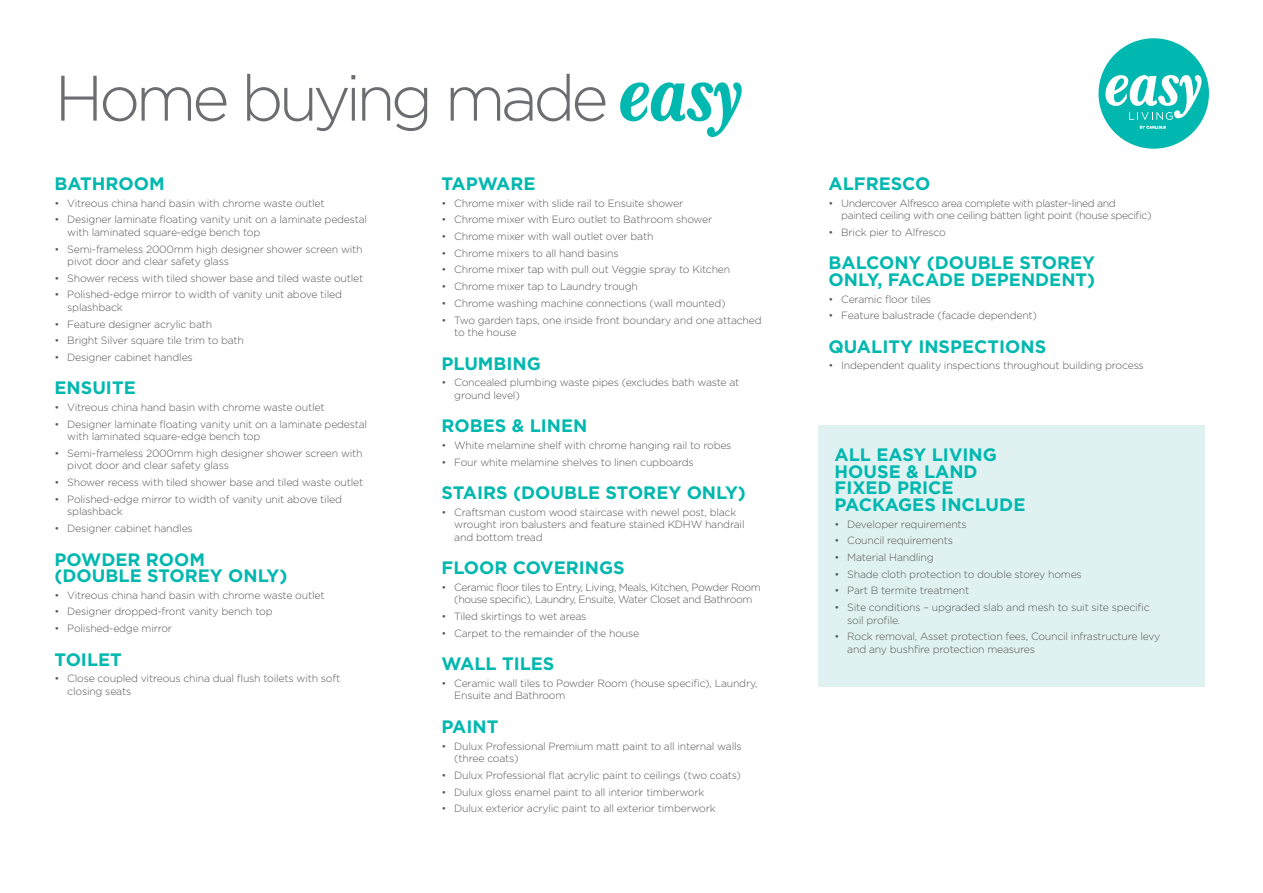
<style>
.page{position:relative;width:1263px;height:893px;background:#fff}
.page>*{position:absolute;margin:0;border:0;box-sizing:border-box;transform-origin:0 0}
.PULL_QUOTE{font:300 64.2px "Gotham";letter-spacing:-.07em;color:#6c6d70}
.heading_inclusions_l{font:700 18px/16.5px "Gotham";color:#00b8af}
.t1{font:300 10.5px/12.5px "Gotham";letter-spacing:-.02em;color:#57585a}
.t2{font:300 10.5px/12.5px "Gotham";letter-spacing:-.04em;color:#57585a;text-align:center}
</style>
<div class="page">
<div style="left:817px;top:425px;width:387px;height:262px;background:#dff1f0"></div>
<div style="left:1098px;top:38px;width:111px;height:111px;background:#00b8af;border-radius:50%"></div>
<svg style="left:1140px;top:126px;width:26px;height:3px"></svg>
<svg style="left:1105px;top:75px;width:96px;height:45px"></svg>
<svg style="left:620px;top:82px;width:122px;height:55px"></svg>
<p class="PULL_QUOTE" style="left:55px;top:63px;width:555px">Home buying made</p>
<p class="heading_inclusions_l" style="left:55px;top:175px;width:112px">BATHROOM</p>
<p class="t1" style="left:55px;top:197px;width:271px">• Vitreous china hand basin with chrome waste outlet</p>
<p class="t1" style="left:67px;top:213px;width:301px;text-indent:-13px">• Designer laminate floating vanity unit on a laminate pedestal with laminated square-edge bench top</p>
<p class="t1" style="left:67px;top:242px;width:297px;text-indent:-13px">• Semi-frameless 2000mm high designer shower screen with pivot door and clear safety glass</p>
<p class="t1" style="left:55px;top:272px;width:310px">• Shower recess with tiled shower base and tiled waste outlet</p>
<p class="t1" style="left:67px;top:288px;width:276px;text-indent:-13px">• Polished-edge mirror to width of vanity unit above tiled splashback</p>
<p class="t1" style="left:55px;top:317px;width:159px">• Feature designer acrylic bath</p>
<p class="t1" style="left:55px;top:334px;width:191px">• Bright Silver square tile trim to bath</p>
<p class="t1" style="left:55px;top:351px;width:140px">• Designer cabinet handles</p>
<p class="heading_inclusions_l" style="left:55px;top:379px;width:83px">ENSUITE</p>
<p class="t1" style="left:55px;top:401px;width:271px">• Vitreous china hand basin with chrome waste outlet</p>
<p class="t1" style="left:67px;top:418px;width:301px;text-indent:-13px">• Designer laminate floating vanity unit on a laminate pedestal with laminated square-edge bench top</p>
<p class="t1" style="left:67px;top:447px;width:297px;text-indent:-13px">• Semi-frameless 2000mm high designer shower screen with pivot door and clear safety glass</p>
<p class="t1" style="left:55px;top:476px;width:310px">• Shower recess with tiled shower base and tiled waste outlet</p>
<p class="t1" style="left:67px;top:493px;width:276px;text-indent:-13px">• Polished-edge mirror to width of vanity unit above tiled splashback</p>
<p class="t1" style="left:55px;top:522px;width:140px">• Designer cabinet handles</p>
<p class="heading_inclusions_l" style="left:55px;top:550px;width:234px">POWDER ROOM (DOUBLE STOREY ONLY)</p>
<p class="t1" style="left:55px;top:589px;width:271px">• Vitreous china hand basin with chrome waste outlet</p>
<p class="t1" style="left:55px;top:605px;width:220px">• Designer dropped-front vanity bench top</p>
<p class="t1" style="left:55px;top:622px;width:119px">• Polished-edge mirror</p>
<p class="heading_inclusions_l" style="left:55px;top:651px;width:69px">TOILET</p>
<p class="t1" style="left:67px;top:672px;width:274px;text-indent:-13px">• Close coupled vitreous china dual flush toilets with soft closing seats</p>
<p class="heading_inclusions_l" style="left:441px;top:175px;width:96px">TAPWARE</p>
<p class="t1" style="left:441px;top:197px;width:243px">• Chrome mixer with slide rail to Ensuite shower</p>
<p class="t1" style="left:441px;top:213px;width:272px">• Chrome mixer with Euro outlet to Bathroom shower</p>
<p class="t1" style="left:441px;top:230px;width:213px">• Chrome mixer with wall outlet over bath</p>
<p class="t1" style="left:441px;top:247px;width:179px">• Chrome mixers to all hand basins</p>
<p class="t1" style="left:441px;top:263px;width:290px">• Chrome mixer tap with pull out Veggie spray to Kitchen</p>
<p class="t1" style="left:441px;top:280px;width:198px">• Chrome mixer tap to Laundry trough</p>
<p class="t1" style="left:441px;top:297px;width:286px">• Chrome washing machine connections (wall mounted)</p>
<p class="t1" style="left:454px;top:313px;width:309px;text-indent:-13px">• Two garden taps, one inside front boundary and one attached to the house</p>
<p class="heading_inclusions_l" style="left:441px;top:354px;width:101px">PLUMBING</p>
<p class="t1" style="left:454px;top:376px;width:287px;text-indent:-13px">• Concealed plumbing waste pipes (excludes bath waste at ground level)</p>
<p class="heading_inclusions_l" style="left:441px;top:417px;width:147px">ROBES &amp; LINEN</p>
<p class="t1" style="left:441px;top:439px;width:291px">• White melamine shelf with chrome hanging rail to robes</p>
<p class="t1" style="left:441px;top:455px;width:254px">• Four white melamine shelves to linen cupboards</p>
<p class="heading_inclusions_l" style="left:441px;top:484px;width:306px">STAIRS (DOUBLE STOREY ONLY)</p>
<p class="t1" style="left:454px;top:506px;width:292px;text-indent:-13px">• Craftsman custom wood staircase with newel post, black wrought iron balusters and feature stained KDHW handrail and bottom tread</p>
<p class="heading_inclusions_l" style="left:441px;top:559px;width:185px">FLOOR COVERINGS</p>
<p class="t2" style="left:441px;top:581px;width:321px">• Ceramic floor tiles to Entry, Living, Meals, Kitchen, Powder Room (house specific), Laundry, Ensuite, Water Closet and Bathroom</p>
<p class="t1" style="left:441px;top:610px;width:146px">• Tiled skirtings to wet areas</p>
<p class="t1" style="left:441px;top:627px;width:199px">• Carpet to the remainder of the house</p>
<p class="heading_inclusions_l" style="left:441px;top:655px;width:114px">WALL TILES</p>
<p class="t1" style="left:454px;top:677px;width:305px;text-indent:-13px">• Ceramic wall tiles to Powder Room (house specific), Laundry,<br>Ensuite and Bathroom</p>
<p class="heading_inclusions_l" style="left:441px;top:718px;width:58px">PAINT</p>
<p class="t1" style="left:454px;top:740px;width:289px;text-indent:-13px">• Dulux Professional Premium matt paint to all internal walls (three coats)</p>
<p class="t1" style="left:441px;top:769px;width:301px">• Dulux Professional flat acrylic paint to ceilings (two coats)</p>
<p class="t1" style="left:441px;top:785px;width:264px">• Dulux gloss enamel paint to all interior timberwork</p>
<p class="t1" style="left:441px;top:802px;width:276px">• Dulux exterior acrylic paint to all exterior timberwork</p>
<p class="heading_inclusions_l" style="left:828px;top:175px;width:103px">ALFRESCO</p>
<p class="t2" style="left:841px;top:197px;width:312px;text-align:left;text-indent:-13px">• Undercover Alfresco area complete with plaster-lined and painted ceiling with one ceiling batten light point (house specific)</p>
<p class="t1" style="left:828px;top:226px;width:119px">• Brick pier to Alfresco</p>
<p class="heading_inclusions_l" style="left:828px;top:254px;width:268px">BALCONY (DOUBLE STOREY<br>ONLY, FACADE DEPENDENT)</p>
<p class="t1" style="left:828px;top:292px;width:104px">• Ceramic floor tiles</p>
<p class="t1" style="left:828px;top:309px;width:210px">• Feature balustrade (facade dependent)</p>
<p class="heading_inclusions_l" style="left:828px;top:338px;width:219px">QUALITY INSPECTIONS</p>
<p class="t1" style="left:828px;top:359px;width:317px">• Independent quality inspections throughout building process</p>
<p class="heading_inclusions_l" style="left:834px;top:446px;width:192px">ALL EASY LIVING<br>HOUSE &amp; LAND<br>FIXED PRICE<br>PACKAGES INCLUDE</p>
<p class="t1" style="left:834px;top:517px;width:134px">• Developer requirements</p>
<p class="t1" style="left:834px;top:534px;width:120px">• Council requirements</p>
<p class="t1" style="left:834px;top:551px;width:101px">• Material Handling</p>
<p class="t1" style="left:834px;top:568px;width:249px">• Shade cloth protection to double storey homes</p>
<p class="t1" style="left:834px;top:584px;width:136px">• Part B termite treatment</p>
<p class="t1" style="left:847px;top:601px;width:304px;text-indent:-13px">• Site conditions – upgraded slab and mesh to suit site specific soil profile.</p>
<p class="t1" style="left:847px;top:630px;width:315px;text-indent:-13px">• Rock removal, Asset protection fees, Council infrastructure levy and any bushfire protection measures</p>
</div>
